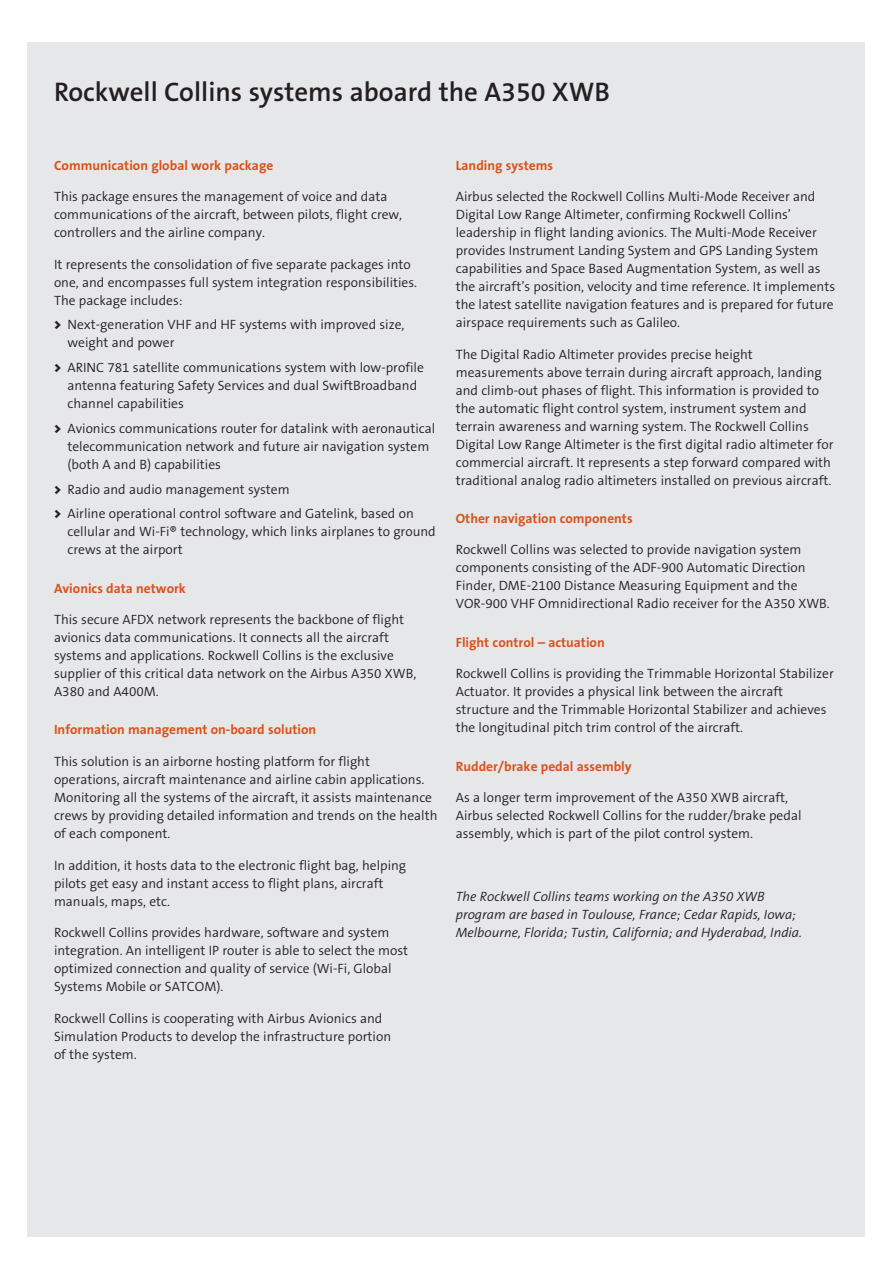
<style>
.page{position:relative;width:893px;height:1263px;background:#fff}
.page>*{position:absolute;margin:0;border:0;box-sizing:border-box;transform-origin:0 0}
.body_text{font:600 27px "The Sans B6";color:#231f20}
.body_text-2{font:300 13.5px/18px "The Sans B4";color:#231f20}
.body_text-3{font:700 13.5px "The Sans B7";color:#d9531c}
.body_text-4{font:italic 300 13.5px/18px "The Sans B4";color:#231f20}
.s1{font-family:"The Sans B9";font-weight:900}
</style>
<div class="page">
<div style="left:27px;top:43px;width:837px;height:1194px;background:#e6e7e9"></div>
<p class="body_text" style="left:54px;top:78px;width:557px">Rockwell Collins systems aboard the A350 XWB</p>
<p class="body_text-3" style="left:54px;top:158px;width:221px">Communication global work package</p>
<p class="body_text-2" style="left:54px;top:188px;width:350px">This package ensures the management of voice and data communications of the aircraft, between pilots, flight crew, controllers and the airline company.</p>
<p class="body_text-2" style="left:54px;top:256px;width:365px">It represents the consolidation of five separate packages into one, and encompasses full system integration responsibilities.<br>The package includes:</p>
<p class="body_text-2" style="left:68px;top:316px;width:338px;text-indent:-14px"><span class="s1">&gt;</span> Next-generation VHF and HF systems with improved size, weight and power</p>
<p class="body_text-2" style="left:68px;top:359px;width:358px;text-indent:-14px"><span class="s1">&gt;</span> ARINC 781 satellite communications system with low-profile antenna featuring Safety Services and dual SwiftBroadband channel capabilities</p>
<p class="body_text-2" style="left:68px;top:420px;width:369px;text-indent:-14px"><span class="s1">&gt;</span> Avionics communications router for datalink with aeronautical telecommunication network and future air navigation system (both A and B) capabilities</p>
<p class="body_text-2" style="left:54px;top:481px;width:237px"><span class="s1">&gt;</span> Radio and audio management system</p>
<p class="body_text-2" style="left:68px;top:505px;width:370px;text-indent:-14px"><span class="s1">&gt;</span> Airline operational control software and Gatelink, based on cellular and Wi-Fi® technology, which links airplanes to ground crews at the airport</p>
<p class="body_text-3" style="left:54px;top:581px;width:133px">Avionics data network</p>
<p class="body_text-2" style="left:54px;top:611px;width:364px">This secure AFDX network represents the backbone of flight avionics data communications. It connects all the aircraft systems and applications. Rockwell Collins is the exclusive supplier of this critical data network on the Airbus A350 XWB, A380 and A400M.</p>
<p class="body_text-3" style="left:54px;top:723px;width:264px">Information management on-board solution</p>
<p class="body_text-2" style="left:54px;top:753px;width:385px">This solution is an airborne hosting platform for flight operations, aircraft maintenance and airline cabin applications.<br>Monitoring all the systems of the aircraft, it assists maintenance crews by providing detailed information and trends on the health of each component.</p>
<p class="body_text-2" style="left:54px;top:856px;width:354px">In addition, it hosts data to the electronic flight bag, helping pilots get easy and instant access to flight plans, aircraft manuals, maps, etc.</p>
<p class="body_text-2" style="left:54px;top:924px;width:356px">Rockwell Collins provides hardware, software and system integration. An intelligent IP router is able to select the most optimized connection and quality of service (Wi-Fi, Global Systems Mobile or SATCOM).</p>
<p class="body_text-2" style="left:54px;top:1009px;width:339px">Rockwell Collins is cooperating with Airbus Avionics and<br>Simulation Products to develop the infrastructure portion of the system.</p>
<p class="body_text-3" style="left:456px;top:158px;width:99px">Landing systems</p>
<p class="body_text-2" style="left:456px;top:188px;width:381px">Airbus selected the Rockwell Collins Multi-Mode Receiver and Digital Low Range Altimeter, confirming Rockwell Collins’ leadership in flight landing avionics. The Multi-Mode Receiver provides Instrument Landing System and GPS Landing System capabilities and Space Based Augmentation System, as well as the aircraft’s position, velocity and time reference. It implements the latest satellite navigation features and is prepared for future airspace requirements such as Galileo.</p>
<p class="body_text-2" style="left:456px;top:346px;width:379px">The Digital Radio Altimeter provides precise height measurements above terrain during aircraft approach, landing and climb-out phases of flight. This information is provided to the automatic flight control system, instrument system and terrain awareness and warning system. The Rockwell Collins Digital Low Range Altimeter is the first digital radio altimeter for commercial aircraft. It represents a step forward compared with traditional analog radio altimeters installed on previous aircraft.</p>
<p class="body_text-3" style="left:456px;top:511px;width:178px">Other navigation components</p>
<p class="body_text-2" style="left:456px;top:541px;width:376px">Rockwell Collins was selected to provide navigation system components consisting of the ADF-900 Automatic Direction Finder, DME-2100 Distance Measuring Equipment and the VOR-900 VHF Omnidirectional Radio receiver for the A350 XWB.</p>
<p class="body_text-3" style="left:456px;top:635px;width:151px">Flight control – actuation</p>
<p class="body_text-2" style="left:456px;top:665px;width:379px">Rockwell Collins is providing the Trimmable Horizontal Stabilizer Actuator. It provides a physical link between the aircraft structure and the Trimmable Horizontal Stabilizer and achieves the longitudinal pitch trim control of the aircraft.</p>
<p class="body_text-3" style="left:456px;top:759px;width:177px">Rudder/brake pedal assembly</p>
<p class="body_text-2" style="left:456px;top:789px;width:347px">As a longer term improvement of the A350 XWB aircraft,<br>Airbus selected Rockwell Collins for the rudder/brake pedal assembly, which is part of the pilot control system.</p>
<p class="body_text-4" style="left:456px;top:888px;width:348px">The Rockwell Collins teams working on the A350 XWB program are based in Toulouse, France; Cedar Rapids, Iowa;<br>Melbourne, Florida; Tustin, California; and Hyderabad, India.</p>
</div>
